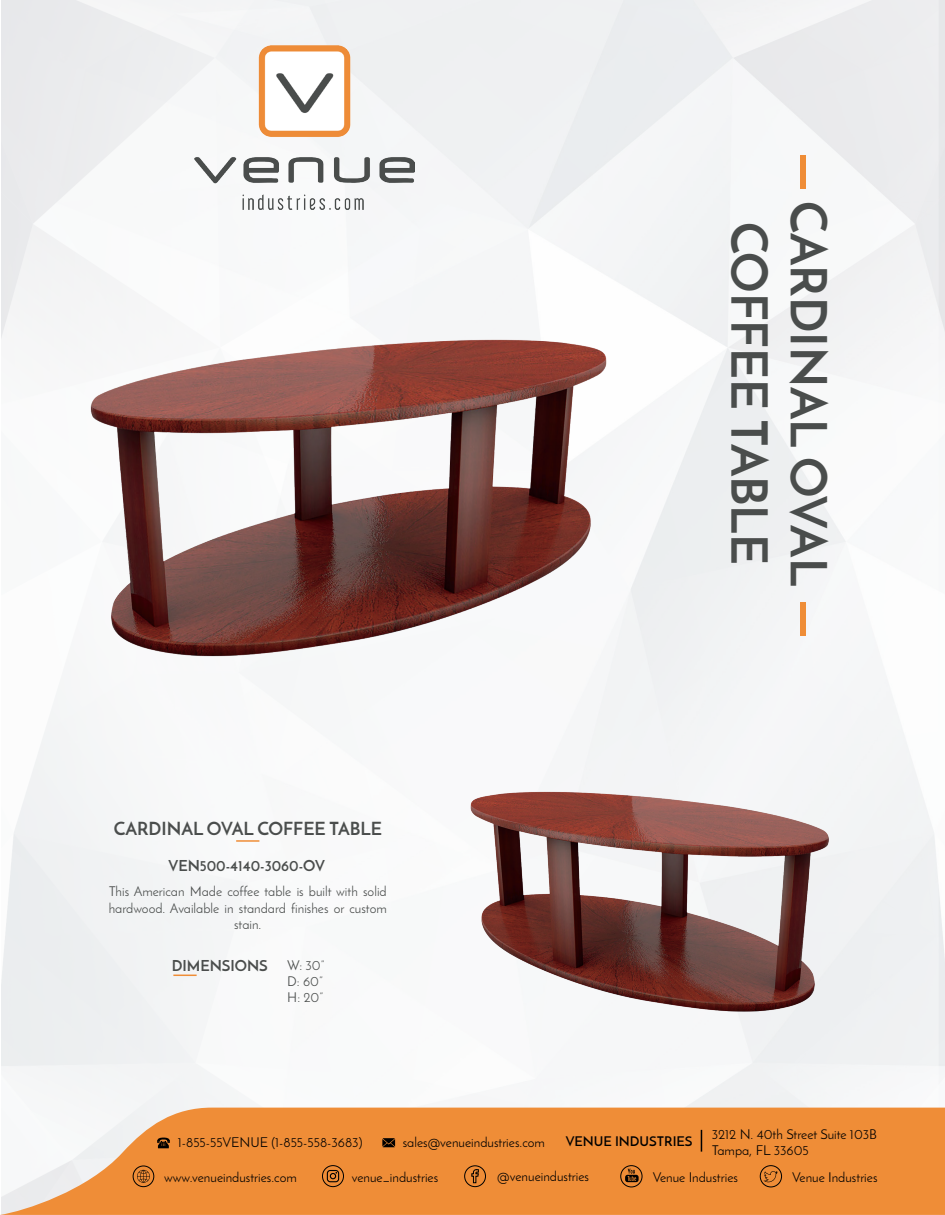
<style>
.page{position:relative;width:945px;height:1215px;background:#fff}
.page>*{position:absolute;margin:0;border:0;box-sizing:border-box;transform-origin:0 0}
.t1{font:700 49.5px/59.4px "Josefin Sans";color:#4a4d4c;text-align:center}
.t2{font:700 18px "Josefin Sans";color:#4a4d4c}
.t3{font:700 15px "Josefin Sans";color:#4a4d4c}
.t4{font:13.5px/16.2px "Josefin Sans";color:#000}
.t5{font:13.5px/16.2px "Josefin Sans";color:#4a4d4c;text-align:center}
.t6{font:600 13.5px "Josefin Sans";color:#000}
</style>
<div class="page">
<img style="left:1px;top:0;width:944px;height:1108px">
<svg style="left:0;top:1108px;width:945px;height:107px;background:#ef984d"></svg>
<img style="left:72px;top:250px;width:550px;height:526px">
<svg style="left:173px;top:975px;width:24px;height:1px"></svg>
<hr style="left:236px;top:840px;width:23px;height:2px;background:#ef8d37">
<img style="left:194px;top:45px;width:220px;height:164px">
<svg style="left:157px;top:1138px;width:13px;height:10px"></svg>
<svg style="left:382px;top:1138px;width:13px;height:9px"></svg>
<div style="left:464px;top:1165px;width:22px;height:22px;border:1px solid #000;border-radius:50%"></div>
<svg style="left:471px;top:1169px;width:8px;height:14px"></svg>
<div style="left:322px;top:1165px;width:22px;height:22px;border:1px solid #000;border-radius:50%"></div>
<svg style="left:327px;top:1170px;width:12px;height:12px"></svg>
<div style="left:133px;top:1166px;width:21px;height:21px;border:1px solid #000;border-radius:50%"></div>
<svg style="left:137px;top:1170px;width:13px;height:13px"></svg>
<div style="left:620px;top:1165px;width:22px;height:22px;border:1px solid #000;border-radius:50%"></div>
<svg style="left:625px;top:1169px;width:14px;height:13px"></svg>
<div style="left:760px;top:1165px;width:22px;height:22px;border:1px solid #000;border-radius:50%"></div>
<svg style="left:763px;top:1171px;width:15px;height:11px"></svg>
<div style="left:801px;top:155px;width:5px;height:34px;background:#ef8d37"></div>
<div style="left:801px;top:602px;width:5px;height:34px;background:#ef8d37"></div>
<svg style="left:701px;top:1130px;width:1px;height:22px"></svg>
<img style="left:460px;top:713px;width:382px;height:338px">
<h2 class="t2" style="left:114px;top:817px;width:270px">CARDINAL OVAL COFFEE TABLE</h2>
<p class="t3" style="left:169px;top:856px;width:158px">VEN500-4140-3060-OV</p>
<p class="t5" style="left:109px;top:883px;width:280px">This American Made coffee table is built with solid hardwood. Available in standard finishes or custom stain.</p>
<p class="t3" style="left:172px;top:956px;width:98px">DIMENSIONS</p>
<p class="t5" style="left:287px;top:957px;width:39px;text-align:left">W: 30”<br>D: 60”<br>H: 20”</p>
<h1 class="t1" style="left:838px;top:201px;width:386px;rotate:90deg">CARDINAL OVAL<br>COFFEE TABLE</h1>
<p class="t6" style="left:566px;top:1133px;width:128px">VENUE INDUSTRIES</p>
<p class="t4" style="left:712px;top:1126px;width:167px">3212 N. 40th Street Suite 103B<br>Tampa, FL 33605</p>
<p class="t4" style="left:178px;top:1134px;width:186px">1-855-55VENUE (1-855-558-3683)</p>
<p class="t4" style="left:403px;top:1134px;width:144px">sales@venueindustries.com</p>
<p class="t4" style="left:164px;top:1169px;width:134px">www.venueindustries.com</p>
<p class="t4" style="left:352px;top:1169px;width:88px">venue_industries</p>
<p class="t4" style="left:497px;top:1168px;width:93px">@venueindustries</p>
<p class="t4" style="left:653px;top:1170px;width:87px">Venue Industries</p>
<p class="t4" style="left:792px;top:1170px;width:87px">Venue Industries</p>
</div>
